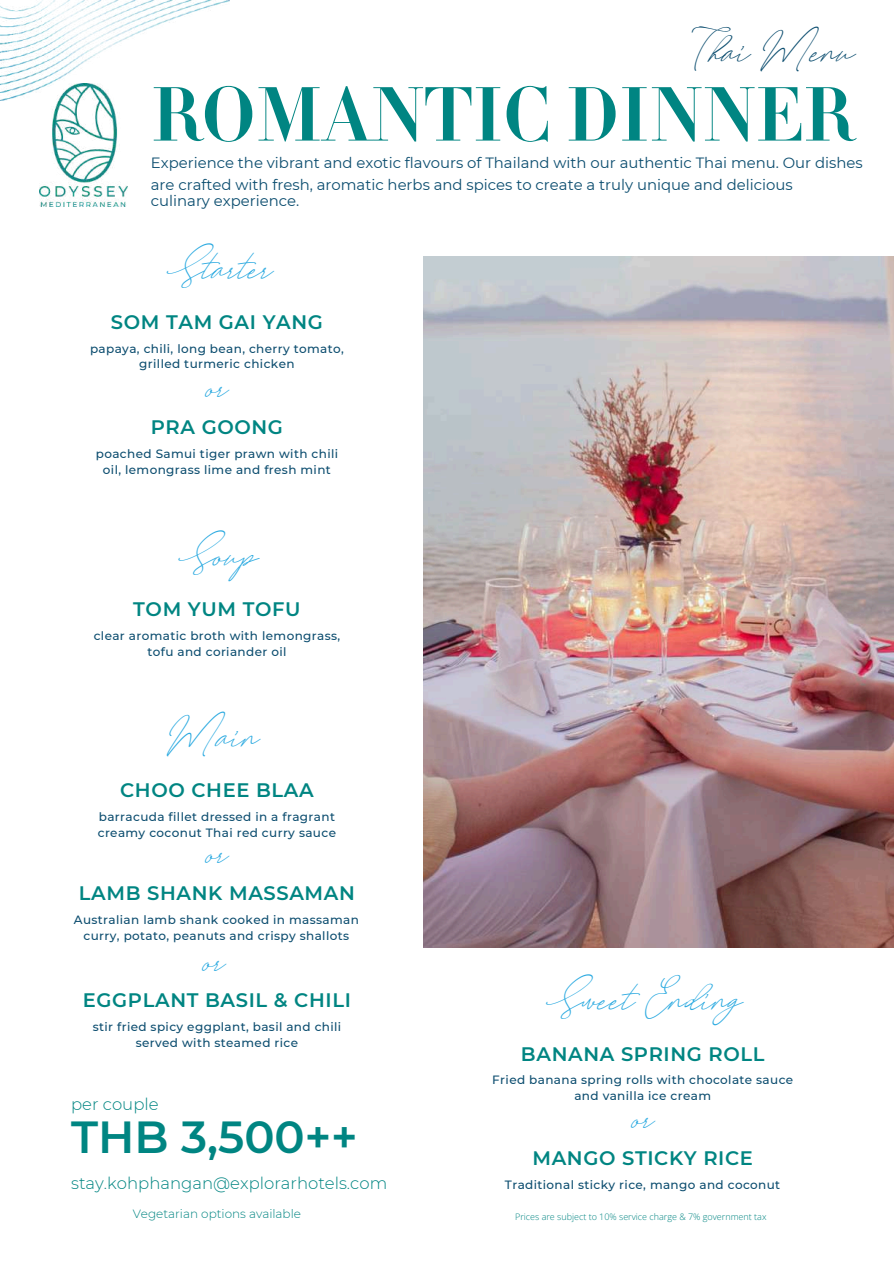
<style>
.page{position:relative;width:894px;height:1264px;background:#fff}
.page>*{position:absolute;margin:0;border:0;box-sizing:border-box;transform-origin:0 0}
.t1{font:700 80.1px "Didot";color:#008582}
.t2{font:600 44.85px "Montserrat";color:#008582}
.t3{font:37.5px "August Script Boldfree";color:#29a9e0}
.t4{font:37.5px "August Script Boldfree";color:#0b4d6f}
.t5{font:34.5px "August Script Boldfree";color:#29a9e0}
.t6{font:600 19.5px "Montserrat";letter-spacing:.03em;color:#008582}
.t7{font:300 16.5px "Montserrat";color:#008582}
.t8{font:14.85px/22.5px "Montserrat";color:#0b4d6f}
.t9{font:500 12px/15.8px "Montserrat";letter-spacing:.03em;color:#0c4d6f;text-align:center}
.t10{font:300 12px "Montserrat";color:#008582}
.t11{font:300 9px "Open Sans";color:#008582}
</style>
<div class="page">
<img style="left:423px;top:257px;width:470px;height:690px">
<img style="left:40px;top:100px;width:88px;height:107px">
<img style="left:0;top:0;width:230px;height:100px">
<h3 class="t4" style="left:689px;top:30px;width:165px">Thai Menu</h3>
<h1 class="t1" style="left:151px;top:84px;width:704px">ROMANTIC DINNER</h1>
<p class="t8" style="left:151px;top:151px;width:713px">Experience the vibrant and exotic flavours of Thailand with our authentic Thai menu. Our dishes are crafted with fresh, aromatic herbs and spices to create a truly unique and delicious</p>
<p class="t8" style="left:151px;top:189px;width:150px">culinary experience.</p>
<h3 class="t3" style="left:165px;top:247px;width:108px">Starter</h3>
<h3 class="t6" style="left:111px;top:310px;width:213px">SOM TAM GAI YANG</h3>
<p class="t9" style="left:90px;top:340px;width:255px">papaya, chili, long bean, cherry tomato, grilled turmeric chicken</p>
<h3 class="t5" style="left:206px;top:368px;width:22px">or</h3>
<h3 class="t6" style="left:151px;top:415px;width:134px">PRA GOONG</h3>
<p class="t9" style="left:96px;top:446px;width:244px">poached Samui tiger prawn with chili oil, lemongrass lime and fresh mint</p>
<h3 class="t3" style="left:176px;top:534px;width:82px">Soup</h3>
<h3 class="t6" style="left:133px;top:597px;width:169px">TOM YUM TOFU</h3>
<p class="t9" style="left:94px;top:627px;width:248px">clear aromatic broth with lemongrass, tofu and coriander oil</p>
<h3 class="t3" style="left:165px;top:715px;width:95px">Main</h3>
<h3 class="t6" style="left:120px;top:778px;width:195px">CHOO CHEE BLAA</h3>
<p class="t9" style="left:98px;top:808px;width:240px;text-align:left">barracuda fillet dressed in a fragrant creamy coconut Thai red curry sauce</p>
<h3 class="t5" style="left:206px;top:834px;width:22px">or</h3>
<h3 class="t6" style="left:79px;top:881px;width:277px">LAMB SHANK MASSAMAN</h3>
<p class="t9" style="left:74px;top:912px;width:286px">Australian lamb shank cooked in massaman curry, potato, peanuts and crispy shallots</p>
<h3 class="t5" style="left:203px;top:941px;width:22px">or</h3>
<h3 class="t6" style="left:83px;top:988px;width:269px">EGGPLANT BASIL &amp; CHILI</h3>
<p class="t9" style="left:93px;top:1018px;width:250px">stir fried spicy eggplant, basil and chili served with steamed rice</p>
<h3 class="t7" style="left:71px;top:1093px;width:89px">per couple</h3>
<h2 class="t2" style="left:71px;top:1109px;width:288px">THB 3,500++</h2>
<h3 class="t7" style="left:71px;top:1172px;width:317px">stay.kohphangan@explorarhotels.com</h3>
<p class="t10" style="left:133px;top:1206px;width:170px">Vegetarian options available</p>
<h3 class="t3" style="left:544px;top:978px;width:198px">Sweet Ending</h3>
<h3 class="t6" style="left:521px;top:1041px;width:245px">BANANA SPRING ROLL</h3>
<p class="t9" style="left:492px;top:1072px;width:302px">Fried banana spring rolls with chocolate sauce and vanilla ice cream</p>
<h3 class="t5" style="left:632px;top:1099px;width:22px">or</h3>
<h3 class="t6" style="left:532px;top:1146px;width:222px">MANGO STICKY RICE</h3>
<p class="t9" style="left:505px;top:1176px;width:277px">Traditional sticky rice, mango and coconut</p>
<p class="t11" style="left:515px;top:1210px;width:253px">Prices are subject to 10% service charge &amp; 7% government tax</p>
</div>
